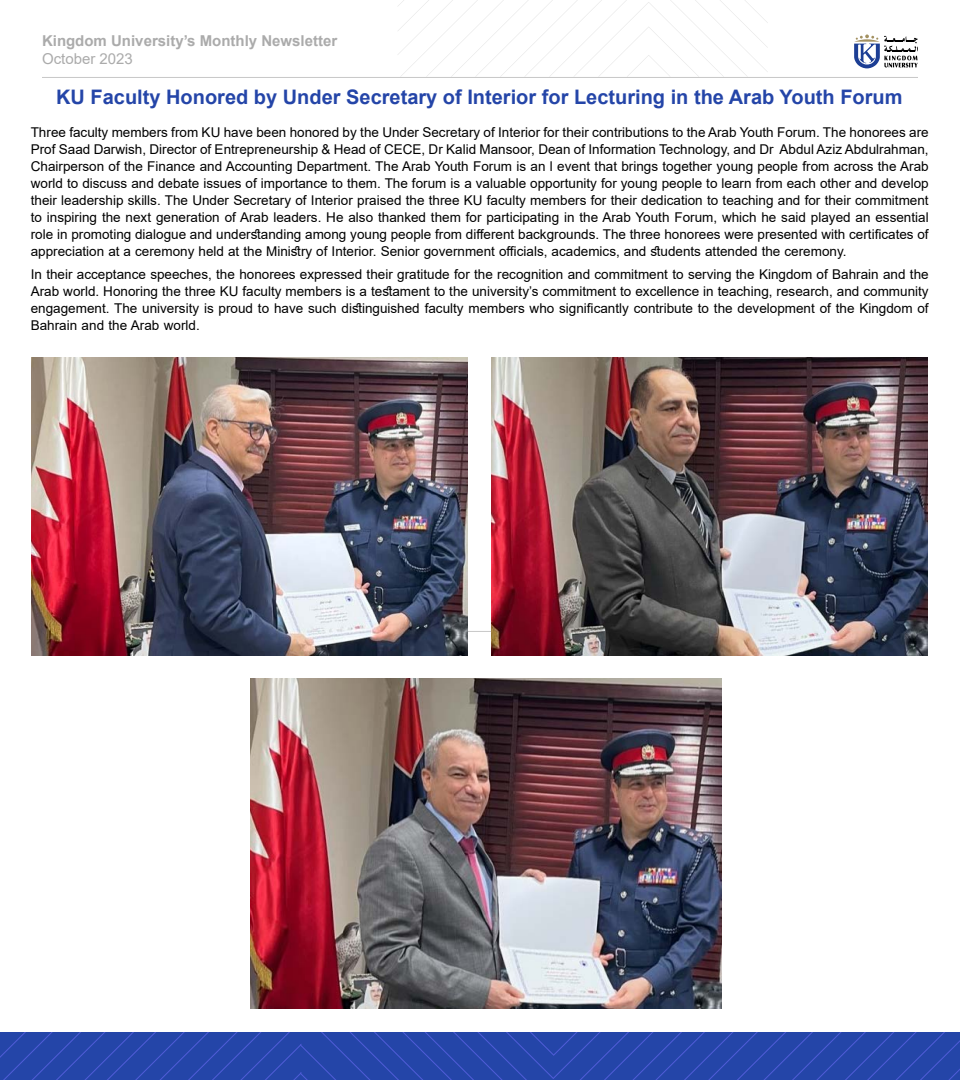
<style>
.page{position:relative;width:960px;height:1080px;background:#fff}
.page>*{position:absolute;margin:0;border:0;box-sizing:border-box;transform-origin:0 0}
.t1{font:700 20px "Arial";color:#2445a8}
.t2{font:700 15px "Arial";color:#ababab}
.t3{font:15px "Arial";color:#ababab}
.t4{font:13.5px/17px "Arial";color:#000;text-align:justify}
</style>
<div class="page">
<svg style="left:854px;top:34px;width:64px;height:34px"></svg>
<svg style="left:661px;top:1032px;width:208px;height:47px;background:#2646aa"></svg>
<svg style="left:0;top:1032px;width:661px;height:48px;background:#2646aa"></svg>
<svg style="left:398px;top:0;width:370px;height:77px"></svg>
<hr style="left:42px;top:77px;width:876px;height:1px;background:#c7c7c7">
<hr style="left:42px;top:631px;width:876px;height:1px;background:#c7c7c7">
<img style="left:32px;top:357px;width:436px;height:299px">
<img style="left:250px;top:678px;width:471px;height:330px">
<img style="left:491px;top:357px;width:437px;height:299px">
<p class="t2" style="left:42px;top:30px;width:297px">Kingdom University s’ Monthly Newsletter</p>
<p class="t3" style="left:42px;top:48px;width:92px">October 2023</p>
<h1 class="t1" style="left:56px;top:83px;width:848px">KU Faculty Honored by Under Secretary of Interior for Lecturing in the Arab Youth Forum</h1>
<p class="t4" style="left:31px;top:124px;width:899px">Three faculty members from KU have been honored by the Under Secretary of Interior for their contributions to the Arab Youth Forum. The honorees are Prof Saad Darwish, Director of Entrepreneurship &amp; Head of CECE, Dr Kalid Mansoor, Dean of Information Technology, and Dr Abdul Aziz Abdulrahman, Chairperson of the Finance and Accounting Department. The Arab Youth Forum is an l event that brings together young people from across the Arab world to discuss and debate issues of importance to them. The forum is a valuable opportunity for young people to learn from each other and develop their leadership skills. The Under Secretary of Interior praised the three KU faculty members for their dedication to teaching and for their commitment to inspiring the next generation of Arab leaders. He also thanked them for participating in the Arab Youth Forum, which he said played an essential role in promoting dialogue and understanding among young people from different backgrounds. The three honorees were presented with certificates of appreciation at a ceremony held at the Ministry of Interior. Senior government officials, academics, and students attended the ceremony.</p>
<p class="t4" style="left:31px;top:266px;width:899px">In their acceptance speeches, the honorees expressed their gratitude for the recognition and commitment to serving the Kingdom of Bahrain and the Arab world. Honoring the three KU faculty members is a testament to the university s’ commitment to excellence in teaching, research, and community engagement. The university is proud to have such distinguished faculty members who significantly contribute to the development of the Kingdom of Bahrain and the Arab world.</p>
</div>
